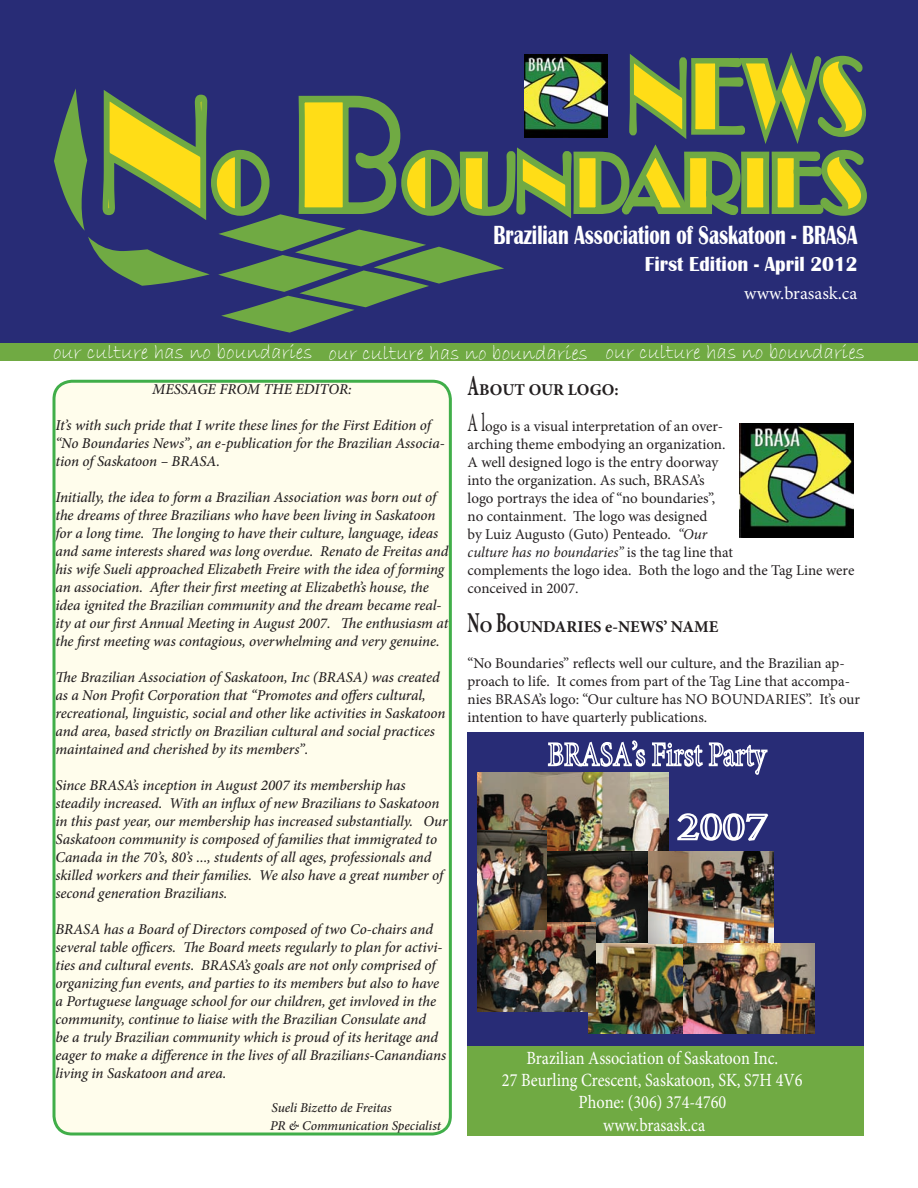
<style>
.page{position:relative;width:918px;height:1188px;background:#fff}
.page>*{position:absolute;margin:0;border:0;box-sizing:border-box;transform-origin:0 0}
.t1{font:100.95px "Broadway BT";color:#ffdd17;scale:.75 1}
.t2{font:79.05px "Broadway BT";color:#ffdd17;scale:.89 1}
.t3{font:700 27px "Britannic";color:#fff;scale:.71 1}
.t4{font:21px "Bradley Hand ITC";color:#fff}
.t5{font:700 20.85px "Britannic";color:#fff;scale:.92 1}
.t6{font:18.6px/22.4px "Minion Pro";color:#fff;text-align:center;scale:.87 1}
.t7{font:18px "Minion Pro";color:#fff}
.t8{font:700 16.5px "Minion Pro";color:#231f20}
.t9{font:italic 500 15px/18px "Minion Pro";letter-spacing:-.005em;color:#231f20}
.t10{font:15px/18px "Minion Pro";color:#231f20}
.t11{font:italic 500 13.5px "Minion Pro";letter-spacing:-.01em;color:#231f20}
.s1{font-size:158.25px}
.s2{font-size:28.8px}
.s3{font-size:26.25px}
.s4{font-style:italic}
</style>
<div class="page">
<div style="left:0;top:0;width:918px;height:343px;background:#282c76"></div>
<div style="left:0;top:343px;width:918px;height:18px;background:#70aa43"></div>
<div style="left:54px;top:381px;width:396px;height:753px;background:#fffdec;border-radius:18px"></div>
<div style="left:52px;top:380px;width:400px;height:756px;border:3px solid #40ae49;border-radius:18px"></div>
<img style="left:740px;top:423px;width:113px;height:114px">
<div style="left:468px;top:1046px;width:396px;height:90px;background:#70aa43"></div>
<div style="left:468px;top:733px;width:396px;height:313px;background:#282c76"></div>
<img style="left:478px;top:772px;width:191px;height:79px">
<img style="left:588px;top:942px;width:96px;height:91px">
<img style="left:547px;top:851px;width:101px;height:91px">
<img style="left:477px;top:922px;width:118px;height:90px">
<img style="left:477px;top:830px;width:70px;height:100px">
<img style="left:648px;top:851px;width:125px;height:93px">
<img style="left:684px;top:944px;width:131px;height:89px">
<svg style="left:677px;top:813px;width:92px;height:28px"></svg>
<svg style="left:54px;top:52px;width:813px;height:281px"></svg>
<svg style="left:547px;top:740px;width:221px;height:36px"></svg>
<h1 class="t1" style="left:627px;top:35px;width:320px">NEWS</h1>
<h2 class="t2" style="left:98px;top:135px;width:864px"><span class="s1">N</span>O <span class="s1">B</span>OUNDARIES</h2>
<h3 class="t3" style="left:494px;top:220px;width:514px">Brazilian Association of Saskatoon - BRASA</h3>
<h3 class="t5" style="left:645px;top:253px;width:233px">First Edition - April 2012</h3>
<p class="t7" style="left:744px;top:281px;width:115px">www.brasask.ca</p>
<h3 class="t4" style="left:53px;top:338px;width:813px">our culture has no boundaries our culture has no boundaries our culture has no boundaries</h3>
<p class="t9" style="left:152px;top:380px;width:201px">MESSAGE FROM THE EDITOR:</p>
<p class="t9" style="left:56px;top:416px;width:391px">It’s with such pride that I write these lines for the First Edition of “No Boundaries News”, an e-publication for the Brazilian Associa&shy;tion of Saskatoon – BRASA.</p>
<p class="t9" style="left:56px;top:488px;width:394px">Initially, the idea to form a Brazilian Association was born out of the dreams of three Brazilians who have been living in Saskatoon for a long time. The longing to have their culture, language, ideas and same interests shared was long overdue. Renato de Freitas and his wife Sueli approached Elizabeth Freire with the idea of forming an association. After their first meeting at Elizabeth’s house, the idea ignited the Brazilian community and the dream became real&shy;ity at our first Annual Meeting in August 2007. The enthusiasm at the first meeting was contagious, overwhelming and very genuine.</p>
<p class="t9" style="left:56px;top:668px;width:391px">The Brazilian Association of Saskatoon, Inc (BRASA) was created as a Non Profit Corporation that “Promotes and offers cultural, recreational, linguistic, social and other like activities in Saskatoon and area, based strictly on Brazilian cultural and social practices maintained and cherished by its members”.</p>
<p class="t9" style="left:56px;top:776px;width:394px">Since BRASA’s inception in August 2007 its membership has steadily increased. With an influx of new Brazilians to Saskatoon in this past year, our membership has increased substantially. Our Saskatoon community is composed of families that immigrated to Canada in the 70’s, 80’s ..., students of all ages, professionals and skilled workers and their families. We also have a great number of second generation Brazilians.</p>
<p class="t9" style="left:56px;top:920px;width:392px">BRASA has a Board of Directors composed of two Co-chairs and several table officers. The Board meets regularly to plan for activi&shy;ties and cultural events. BRASA’s goals are not only comprised of organizing fun events, and parties to its members but also to have a Portuguese language school for our children, get invloved in the community, continue to liaise with the Brazilian Consulate and<br>be a truly Brazilian community which is proud of its heritage and eager to make a difference in the lives of all Brazilians-Canandians living in Saskatoon and area.</p>
<p class="t11" style="left:272px;top:1098px;width:122px">Sueli Bizetto de Freitas</p>
<p class="t11" style="left:270px;top:1116px;width:172px">PR &amp; Communication Specialist</p>
<p class="t8" style="left:468px;top:378px;width:152px"><span class="s2">A</span>BOUT OUR LOGO:</p>
<p class="t10" style="left:468px;top:417px;width:388px"><span class="s3">A l</span>ogo is a visual interpretation of an over-<br>arching theme embodying an organization.<br>A well designed logo is the entry doorway<br>into the organization. As such, BRASA’s<br>logo portrays the idea of “no boundaries”,<br>no containment. The logo was designed<br>by Luiz Augusto (Guto) Penteado. <span class="s4">“Our<br>culture has no boundaries”</span> is the tag line that<br>complements the logo idea. Both the logo and the Tag Line were conceived in 2007.</p>
<p class="t8" style="left:468px;top:615px;width:252px"><span class="s2">N</span>O <span class="s2">B</span>OUNDARIES e-NEWS’ NAME</p>
<p class="t10" style="left:468px;top:655px;width:394px">“No Boundaries” reflects well our culture, and the Brazilian ap&shy;proach to life. It comes from part of the Tag Line that accompa&shy;nies BRASA’s logo: “Our culture has NO BOUNDARIES”. It’s our intention to have quarterly publications.</p>
<p class="t6" style="left:502px;top:1047px;width:347px">Brazilian Association of Saskatoon Inc.<br>27 Beurling Crescent, Saskatoon, SK, S7H 4V6<br>Phone: (306) 374-4760<br>www.brasask.ca</p>
</div>
